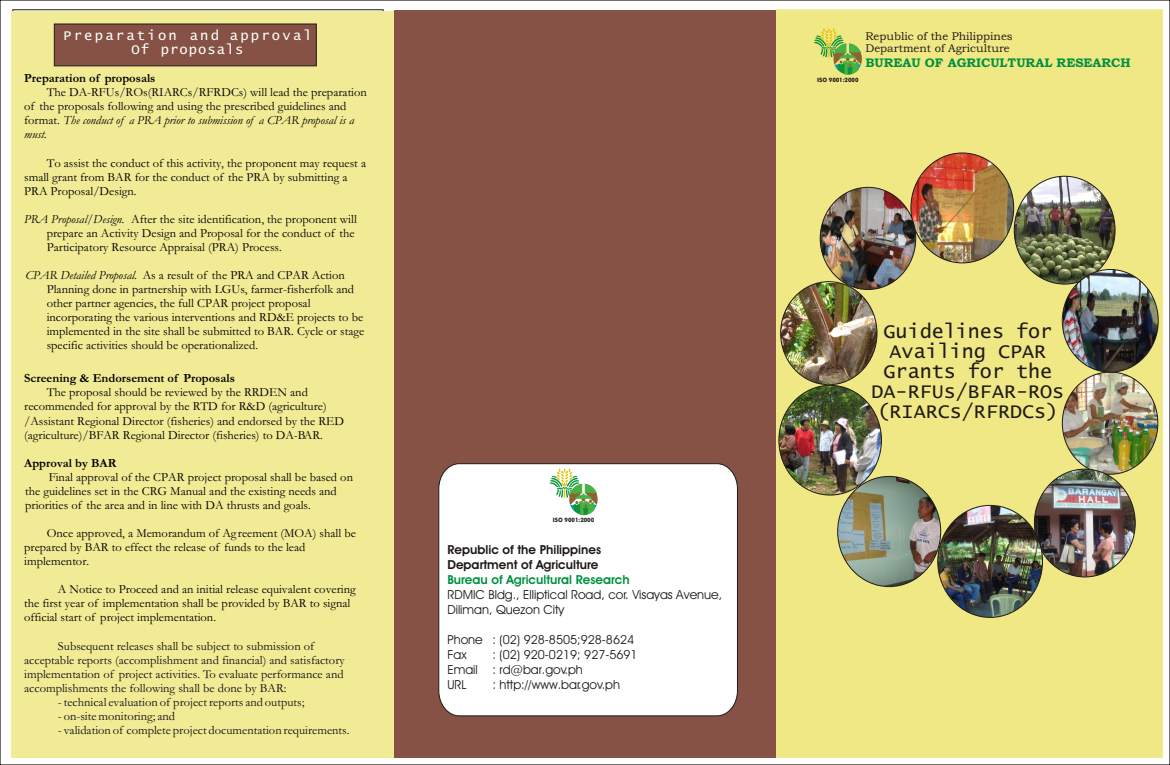
<style>
.page{position:relative;width:1170px;height:765px;background:#fff}
.page>*{position:absolute;margin:0;border:0;box-sizing:border-box;transform-origin:0 0}
.t1{font:20px/20px "Lucida Console";color:#1f1a17;text-align:center}
.t2{font:13.75px/13.8px "Lucida Console";letter-spacing:.165em;color:#fff;text-align:center}
.t3{font:12.5px/14px "Garamond";color:#000}
.t4{font:12.5px/14px "Garamond";color:#0f0f12}
.t5{font:12.5px/15px "Avant Garde Bk BT";color:#1f1a17}
.t6{font:700 12.5px "Garamond";color:#000}
.t7{font:700 12.5px/14.9px "Avant Garde Bk BT";color:#1f1a17}
.t8{font:700 12.5px "Avant Garde Bk BT";color:#009140}
.t9{font:12.5px "Bookman Old Style";color:#009140}
.t10{font:11.25px/12.6px "Bookman Old Style";color:#1f1a17}
.t11{font:700 6px "Futura Md BT";color:#1f1a17;scale:.93 1}
.s1{font-style:italic}
</style>
<div class="page">
<div style="left:776px;top:10px;width:387px;height:747px;background:#f0e885;border:1px solid #f0e896"></div>
<svg style="left:814px;top:28px;width:48px;height:47px"></svg>
<div style="left:11px;top:11px;width:383px;height:747px;background:#f2eb96"></div>
<div style="left:394px;top:10px;width:382px;height:748px;background:#855245"></div>
<div style="left:439px;top:463px;width:299px;height:253px;background:#fff"></div>
<img style="left:911px;top:153px;width:103px;height:110px;border-radius:50%">
<img style="left:1014px;top:176px;width:101px;height:108px;border-radius:50%">
<img style="left:781px;top:283px;width:96px;height:100px">
<img style="left:1062px;top:372px;width:96px;height:102px;border-radius:50%">
<img style="left:838px;top:478px;width:103px;height:107px;border-radius:50%">
<img style="left:779px;top:385px;width:102px;height:110px;border-radius:50%">
<img style="left:1064px;top:270px;width:93px;height:102px">
<img style="left:820px;top:188px;width:96px;height:100px;border-radius:50%">
<img style="left:1034px;top:469px;width:101px;height:108px;border-radius:50%">
<img style="left:938px;top:506px;width:105px;height:110px;border-radius:50%">
<div style="left:54px;top:24px;width:262px;height:42px;background:#855245;border:1px solid #1f1a17"></div>
<svg style="left:550px;top:469px;width:48px;height:46px;background:#b9d6ae"></svg>
<p class="t2" style="left:63px;top:29px;width:250px">Preparation and approval<br>Of proposals</p>
<p class="t10" style="left:865px;top:31px;width:149px">Republic of the Philippines<br>Department of Agriculture</p>
<p class="t9" style="left:865px;top:58px;width:267px">BUREAU OF AGRICULTURAL RESEARCH</p>
<p class="t6" style="left:24px;top:74px;width:133px">Preparation of proposals</p>
<p class="t11" style="left:817px;top:77px;width:46px">ISO 9001:2000</p>
<p class="t3" style="left:24px;top:87px;width:344px;text-indent:23px">The DA-RFUs/ROs(RIARCs/RFRDCs) will lead the preparation of the proposals following and using the prescribed guidelines and format. <span class="s1">The conduct of a PRA prior to submission of a CPAR proposal is a must.</span></p>
<p class="t3" style="left:24px;top:157px;width:343px;text-indent:22px">To assist the conduct of this activity, the proponent may request a small grant from BAR for the conduct of the PRA by submitting a<br>PRA Proposal/Design.</p>
<p class="t3" style="left:47px;top:213px;width:312px;text-indent:-22px"><span class="s1">PRA Proposal/Design.</span> After the site identification, the proponent will prepare an Activity Design and Proposal for the conduct of the<br>Participatory Resource Appraisal (PRA) Process.</p>
<p class="t3" style="left:47px;top:270px;width:319px;text-indent:-21px"><span class="s1">CPAR Detailed Proposal.</span> As a result of the PRA and CPAR Action Planning done in partnership with LGUs, farmer-fisherfolk and other partner agencies, the full CPAR project proposal incorporating the various interventions and RD&amp;E projects to be implemented in the site shall be submitted to BAR. Cycle or stage specific activities should be operationalized.</p>
<p class="t6" style="left:24px;top:374px;width:212px">Screening &amp; Endorsement of Proposals</p>
<p class="t3" style="left:24px;top:387px;width:321px;text-indent:23px">The proposal should be reviewed by the RRDEN and recommended for approval by the RTD for R&amp;D (agriculture) /Assistant Regional Director (fisheries) and endorsed by the RED (agriculture)/BFAR Regional Director (fisheries) to DA-BAR.</p>
<p class="t6" style="left:24px;top:459px;width:94px">Approval by BAR</p>
<p class="t3" style="left:25px;top:471px;width:329px;text-indent:24px">Final approval of the CPAR project proposal shall be based on the guidelines set in the CRG Manual and the existing needs and priorities of the area and in line with DA thrusts and goals.</p>
<p class="t3" style="left:24px;top:528px;width:333px;text-indent:23px">Once approved, a Memorandum of Ag reement (MOA) shall be prepared by BAR to effect the release of funds to the lead implementor.</p>
<p class="t3" style="left:24px;top:584px;width:333px;text-indent:34px">A Notice to Proceed and an initial release equivalent covering the first year of implementation shall be provided by BAR to signal official start of project implementation.</p>
<p class="t4" style="left:24px;top:640px;width:322px;text-indent:34px">Subsequent releases shall be subject to submission of acceptable reports (accomplishment and financial) and satisfactory implementation of project activities. To evaluate performance and accomplishments the following shall be done by BAR:</p>
<p class="t4" style="left:58px;top:696px;width:248px">- technical evaluation of project reports and outputs;</p>
<p class="t4" style="left:58px;top:710px;width:119px">- on-site monitoring; and</p>
<p class="t4" style="left:58px;top:724px;width:293px">- validation of complete project documentation requirements.</p>
<p class="t11" style="left:553px;top:518px;width:46px">ISO 9001:2000</p>
<p class="t7" style="left:447px;top:543px;width:155px">Republic of the Philippines<br>Department of Agriculture</p>
<p class="t5" style="left:447px;top:588px;width:276px">RDMIC Bldg., Elliptical Road, cor. Visayas Avenue,<br>Diliman, Quezon City</p>
<p class="t5" style="left:447px;top:633px;width:188px">Phone : (02) 928-8505;928-8624<br>Fax</p>
<p class="t8" style="left:447px;top:574px;width:184px">Bureau of Agricultural Research</p>
<p class="t5" style="left:447px;top:648px;width:192px;text-indent:45px">: (02) 920-0219; 927-5691<br>Email : rd@bar.gov.ph<br>URL</p>
<p class="t5" style="left:492px;top:678px;width:129px">: http://www.bar.gov.ph</p>
<h1 class="t1" style="left:872px;top:322px;width:194px">Guidelines for<br>Availing CPAR<br>Grants for the<br>DA-RFUs/BFAR-ROs (RIARCs/RFRDCs)</h1>
</div>
